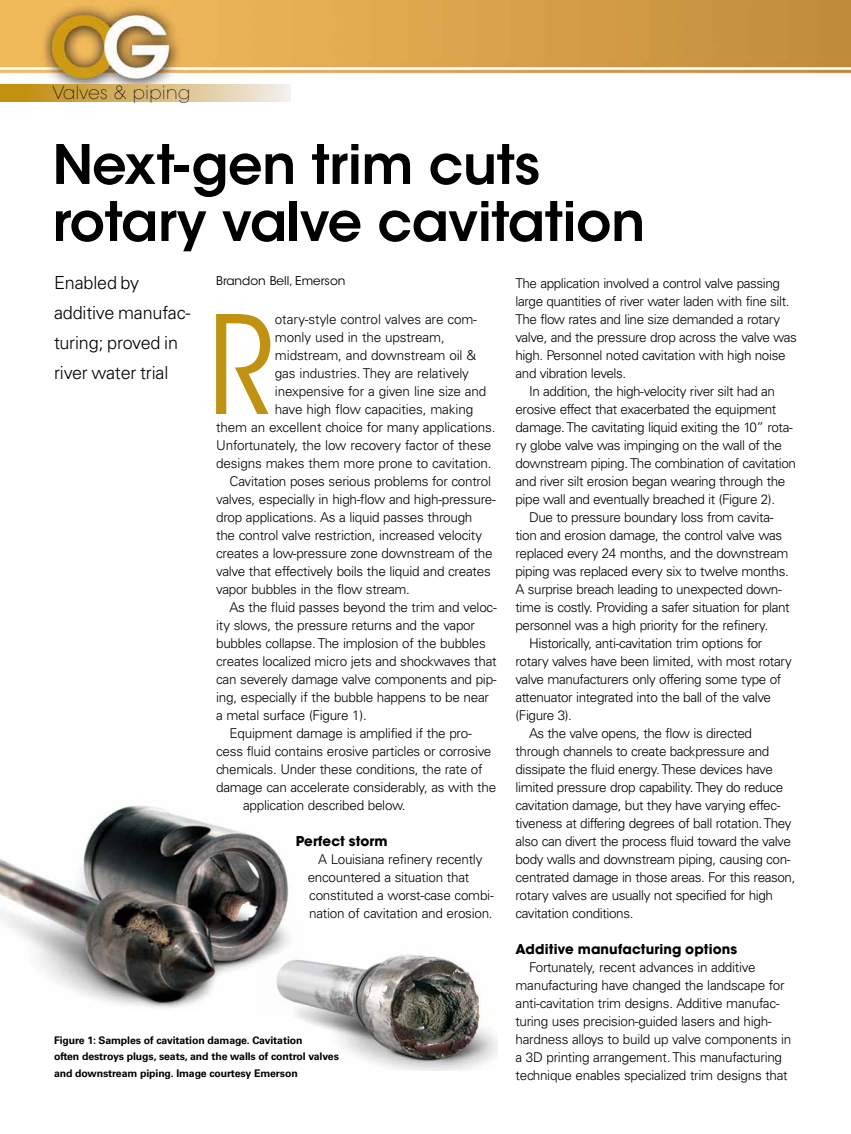
<style>
.page{position:relative;width:851px;height:1134px;background:#fff}
.page>*{position:absolute;margin:0;border:0;box-sizing:border-box;transform-origin:0 0}
.t1{font:condensed 135.15px "ITC Avant Garde Std";color:#c19211}
.t2{font:600 54px/57px "ITC Avant Garde Std";letter-spacing:-.01em;color:#000}
.t3{font:300 18px/30px "Univers LT Std";letter-spacing:-.01em;color:#000}
.t4{font:200 18px "ITC Avant Garde Std";letter-spacing:.03em;color:#000}
.t5{font:300 13.5px/18px "Univers LT Std";letter-spacing:-.03em;color:#000}
.t6{font:300 13.5px "Univers LT Std";letter-spacing:-.01em;color:#000}
.t7{font:700 13.5px "ITC Avant Garde Std";letter-spacing:.005em;color:#000}
.t8{font:12px "ITC Avant Garde Std";color:#000}
.t9{font:700 10.5px/16.5px "Univers LT Std";letter-spacing:-.01em;color:#000}
</style>
<div class="page">
<img style="left:0;top:805px;width:289px;height:204px">
<img style="left:258px;top:918px;width:239px;height:153px">
<div style="left:0;top:83px;width:291px;height:18px;background:linear-gradient(to right,#bd8801,#f2eceb)"></div>
<img style="left:0;top:0;width:850px;height:83px">
<h3 class="t4" style="left:52px;top:82px;width:139px">Valves &amp; piping</h3>
<h2 class="t2" style="left:52px;top:136px;width:594px">Next-gen trim cuts rotary valve cavitation</h2>
<h3 class="t3" style="left:54px;top:268px;width:138px">Enabled by additive manufac&shy;turing; proved in river water trial</h3>
<p class="t8" style="left:216px;top:273px;width:131px">Brandon Bell, Emerson</p>
<p class="t5" style="left:515px;top:274px;width:266px">The application involved a control valve passing</p>
<p class="t5" style="left:515px;top:292px;width:275px">large quantities of river water laden with fine silt.</p>
<p class="t5" style="left:515px;top:310px;width:266px">The flow rates and line size demanded a rotary</p>
<p class="t5" style="left:515px;top:328px;width:283px">valve, and the pressure drop across the valve was</p>
<p class="t5" style="left:515px;top:346px;width:271px">high. Personnel noted cavitation with high noise</p>
<p class="t5" style="left:515px;top:364px;width:112px">and vibration levels.</p>
<p class="t5" style="left:529px;top:382px;width:247px">In addition, the high-velocity river silt had an</p>
<p class="t5" style="left:515px;top:400px;width:262px">erosive effect that exacerbated the equipment</p>
<p class="t5" style="left:515px;top:418px;width:279px">damage. The cavitating liquid exiting the 10” rota-</p>
<p class="t5" style="left:515px;top:436px;width:268px">ry globe valve was impinging on the wall of the</p>
<p class="t5" style="left:515px;top:454px;width:282px">downstream piping. The combination of cavitation</p>
<p class="t5" style="left:515px;top:472px;width:271px">and river silt erosion began wearing through the</p>
<p class="t5" style="left:515px;top:490px;width:261px">pipe wall and eventually breached it (Figure 2).</p>
<p class="t5" style="left:529px;top:508px;width:246px">Due to pressure boundary loss from cavita-</p>
<p class="t5" style="left:515px;top:526px;width:268px">tion and erosion damage, the control valve was</p>
<p class="t5" style="left:515px;top:544px;width:274px">replaced every 24 months, and the downstream</p>
<p class="t5" style="left:515px;top:562px;width:275px">piping was replaced every six to twelve months.</p>
<p class="t5" style="left:515px;top:580px;width:268px">A surprise breach leading to unexpected down-</p>
<p class="t5" style="left:515px;top:598px;width:276px">time is costly. Providing a safer situation for plant</p>
<p class="t5" style="left:515px;top:616px;width:254px">personnel was a high priority for the refinery.</p>
<p class="t5" style="left:529px;top:634px;width:235px">Historically, anti-cavitation trim options for</p>
<p class="t5" style="left:515px;top:652px;width:278px">rotary valves have been limited, with most rotary</p>
<p class="t5" style="left:515px;top:670px;width:267px">valve manufacturers only offering some type of</p>
<p class="t5" style="left:515px;top:688px;width:257px">attenuator integrated into the ball of the valve</p>
<p class="t5" style="left:515px;top:706px;width:58px">(Figure 3).</p>
<p class="t5" style="left:529px;top:724px;width:224px">As the valve opens, the flow is directed</p>
<p class="t5" style="left:515px;top:742px;width:255px">through channels to create backpressure and</p>
<p class="t5" style="left:515px;top:760px;width:259px">dissipate the fluid energy. These devices have</p>
<p class="t5" style="left:515px;top:778px;width:269px">limited pressure drop capability. They do reduce</p>
<p class="t5" style="left:515px;top:796px;width:266px">cavitation damage, but they have varying effec-</p>
<p class="t5" style="left:515px;top:814px;width:277px">tiveness at differing degrees of ball rotation. They</p>
<p class="t5" style="left:515px;top:832px;width:277px">also can divert the process fluid toward the valve</p>
<p class="t5" style="left:515px;top:850px;width:276px">body walls and downstream piping, causing con-</p>
<p class="t5" style="left:515px;top:868px;width:281px">centrated damage in those areas. For this reason,</p>
<p class="t5" style="left:515px;top:886px;width:259px">rotary valves are usually not specified for high</p>
<p class="t5" style="left:515px;top:904px;width:119px">cavitation conditions.</p>
<p class="t7" style="left:515px;top:940px;width:223px">Additive manufacturing options</p>
<p class="t5" style="left:515px;top:958px;width:277px;text-indent:14px">Fortunately, recent advances in additive manufacturing have changed the landscape for anti-cavitation trim designs. Additive manufac&shy;turing uses precision-guided lasers and high&shy;hardness alloys to build up valve components in a 3D printing arrangement. This manufacturing technique enables specialized trim designs that</p>
<h1 class="t1" style="left:207px;top:284px;width:69px">R</h1>
<p class="t6" style="left:275px;top:311px;width:203px">otary-style control valves are com-</p>
<p class="t6" style="left:275px;top:329px;width:171px">monly used in the upstream,</p>
<p class="t6" style="left:275px;top:347px;width:203px">midstream, and downstream oil &amp;</p>
<p class="t6" style="left:275px;top:365px;width:196px">gas industries. They are relatively</p>
<p class="t6" style="left:275px;top:383px;width:213px">inexpensive for a given line size and</p>
<p class="t6" style="left:275px;top:401px;width:200px">have high flow capacities, making</p>
<p class="t6" style="left:216px;top:419px;width:281px">them an excellent choice for many applications.</p>
<p class="t6" style="left:216px;top:437px;width:277px">Unfortunately, the low recovery factor of these</p>
<p class="t6" style="left:216px;top:455px;width:277px">designs makes them more prone to cavitation.</p>
<p class="t5" style="left:230px;top:472px;width:263px">Cavitation poses serious problems for control</p>
<p class="t5" style="left:216px;top:490px;width:281px">valves, especially in high-flow and high-pressure-</p>
<p class="t5" style="left:216px;top:508px;width:258px">drop applications. As a liquid passes through</p>
<p class="t5" style="left:216px;top:526px;width:267px">the control valve restriction, increased velocity</p>
<p class="t5" style="left:216px;top:544px;width:278px">creates a low-pressure zone downstream of the</p>
<p class="t5" style="left:216px;top:562px;width:276px">valve that effectively boils the liquid and creates</p>
<p class="t5" style="left:216px;top:580px;width:195px">vapor bubbles in the flow stream.</p>
<p class="t5" style="left:230px;top:598px;width:269px">As the fluid passes beyond the trim and veloc-</p>
<p class="t5" style="left:216px;top:616px;width:260px">ity slows, the pressure returns and the vapor</p>
<p class="t5" style="left:216px;top:634px;width:271px">bubbles collapse. The implosion of the bubbles</p>
<p class="t5" style="left:216px;top:652px;width:282px">creates localized micro jets and shockwaves that</p>
<p class="t5" style="left:216px;top:670px;width:282px">can severely damage valve components and pip-</p>
<p class="t5" style="left:216px;top:688px;width:274px">ing, especially if the bubble happens to be near</p>
<p class="t5" style="left:216px;top:706px;width:152px">a metal surface (Figure 1).</p>
<p class="t5" style="left:230px;top:724px;width:244px">Equipment damage is amplified if the pro-</p>
<p class="t5" style="left:216px;top:742px;width:277px">cess fluid contains erosive particles or corrosive</p>
<p class="t5" style="left:216px;top:760px;width:268px">chemicals. Under these conditions, the rate of</p>
<p class="t5" style="left:216px;top:778px;width:281px">damage can accelerate considerably, as with the</p>
<p class="t5" style="left:243px;top:796px;width:164px">application described below.</p>
<p class="t7" style="left:296px;top:832px;width:93px">Perfect storm</p>
<p class="t5" style="left:308px;top:850px;width:187px;text-indent:11px">A Louisiana refinery recently encountered a situation that constituted a worst-case combi&shy;nation of cavitation and erosion.</p>
<p class="t9" style="left:54px;top:1032px;width:286px">Figure 1: Samples of cavitation damage. Cavitation<br>often destroys plugs, seats, and the walls of control valves and downstream piping. Image courtesy Emerson</p>
</div>
